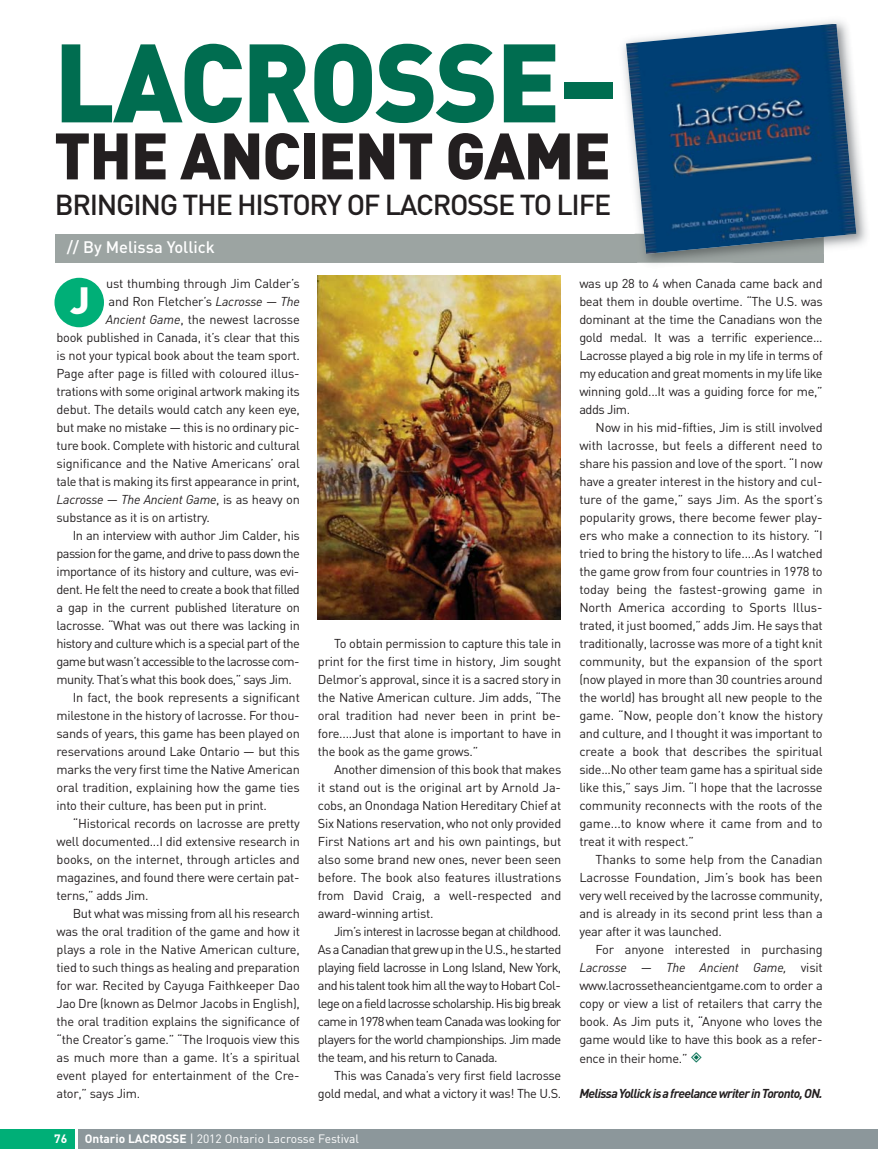
<style>
.page{position:relative;width:878px;height:1175px;background:#fff}
.page>*{position:absolute;margin:0;border:0;box-sizing:border-box;transform-origin:0 0}
.t1{font:900 109.5px "DIN";letter-spacing:-.02em;color:#006d50}
.t2{font:900 64.5px "DIN";letter-spacing:-.02em;color:#231f20}
.t3{font:900 37.5px "DIN";color:#fff}
.t4{font:500 28.5px "DIN";letter-spacing:-.045em;color:#231f20}
.t5{font:500 16.5px "DIN";color:#fff}
.t6{font:12.75px/18px "DIN";letter-spacing:-.02em;color:#231f20;text-align:justify}
.t7{font:12.75px "DIN";letter-spacing:-.04em;color:#231f20}
.t8{font:italic 700 12.75px "DIN";letter-spacing:-.05em;color:#231f20}
.t9{font:12.75px "DIN";letter-spacing:-.05em;color:#231f20}
.t10{font:12.75px "DIN";letter-spacing:-.045em;color:#231f20}
.t11{font:italic 12.75px "DIN";letter-spacing:-.02em;color:#231f20}
.t12{font:12px "DIN";color:#fff}
.t13{font:700 12px "DIN";color:#fff}
.s1{font-style:italic}
.s2{font-style:normal}
.s3{font-weight:700}
</style>
<div class="page">
<div style="left:0;top:1129px;width:75px;height:20px;background:#00af77"></div>
<div style="left:79px;top:1129px;width:799px;height:20px;background:#8c979b"></div>
<div style="left:55px;top:234px;width:768px;height:28px;background:#9ca4a2"></div>
<div style="left:54px;top:278px;width:50px;height:49px;background:#00af77;border-radius:50%"></div>
<img style="left:317px;top:275px;width:243px;height:344px">
<img style="left:623px;top:20px;width:244px;height:225px">
<img style="left:626px;top:24px;width:230px;height:229px">
<h1 class="t1" style="left:54px;top:44px;width:565px">LACROSSE–</h1>
<h2 class="t2" style="left:54px;top:133px;width:558px">THE ANCIENT GAME</h2>
<h3 class="t4" style="left:55px;top:195px;width:558px">BRINGING THE HISTORY OF LACROSSE TO LIFE</h3>
<p class="t5" style="left:67px;top:241px;width:150px">// By Melissa Yollick</p>
<p class="t6" style="left:106px;top:276px;width:195px">ust thumbing through Jim Calder’s</p>
<p class="t6" style="left:108px;top:294px;width:193px">and Ron Fletcher’s <span class="s1">Lacrosse — The</span></p>
<p class="t6" style="left:106px;top:312px;width:195px"><span class="s1">Ancient Game</span>, the newest lacrosse</p>
<p class="t6" style="left:57px;top:330px;width:245px">book published in Canada, it’s clear that this</p>
<p class="t6" style="left:57px;top:348px;width:245px">is not your typical book about the team sport.</p>
<p class="t6" style="left:57px;top:366px;width:244px">Page after page is filled with coloured illus-</p>
<p class="t6" style="left:57px;top:384px;width:245px">trations with some original artwork making its</p>
<p class="t6" style="left:57px;top:402px;width:245px">debut. The details would catch any keen eye,</p>
<p class="t6" style="left:57px;top:420px;width:245px">but make no mistake — this is no ordinary pic-</p>
<p class="t6" style="left:57px;top:438px;width:245px">ture book. Complete with historic and cultural</p>
<p class="t6" style="left:57px;top:456px;width:245px">significance and the Native Americans’ oral</p>
<p class="t6" style="left:57px;top:474px;width:245px">tale that is making its first appearance in print,</p>
<p class="t11" style="left:57px;top:495px;width:245px">Lacrosse — The Ancient Game<span class="s2">, is as heavy on</span></p>
<p class="t6" style="left:57px;top:510px;width:155px">substance as it is on artistry.</p>
<p class="t6" style="left:73px;top:528px;width:229px">In an interview with author Jim Calder, his</p>
<p class="t10" style="left:57px;top:549px;width:245px">passion for the game, and drive to pass down the</p>
<p class="t6" style="left:57px;top:564px;width:244px">importance of its history and culture, was evi-</p>
<p class="t7" style="left:57px;top:585px;width:245px">dent. He felt the need to create a book that filled</p>
<p class="t6" style="left:57px;top:600px;width:245px">a gap in the current published literature on</p>
<p class="t6" style="left:57px;top:618px;width:245px">lacrosse. “What was out there was lacking in</p>
<p class="t7" style="left:57px;top:639px;width:245px">history and culture which is a special part of the</p>
<p class="t9" style="left:57px;top:657px;width:244px">game but wasn’t accessible to the lacrosse com-</p>
<p class="t7" style="left:57px;top:675px;width:237px">munity. That’s what this book does,” says Jim.</p>
<p class="t6" style="left:73px;top:690px;width:229px">In fact, the book represents a significant</p>
<p class="t6" style="left:57px;top:708px;width:245px">milestone in the history of lacrosse. For thou-</p>
<p class="t6" style="left:57px;top:726px;width:245px">sands of years, this game has been played on</p>
<p class="t6" style="left:57px;top:744px;width:245px">reservations around Lake Ontario — but this</p>
<p class="t6" style="left:57px;top:762px;width:245px">marks the very first time the Native American</p>
<p class="t6" style="left:57px;top:780px;width:245px">oral tradition, explaining how the game ties</p>
<p class="t6" style="left:57px;top:798px;width:212px">into their culture, has been put in print.</p>
<p class="t6" style="left:73px;top:816px;width:229px">“Historical records on lacrosse are pretty</p>
<p class="t6" style="left:57px;top:834px;width:245px">well documented...I did extensive research in</p>
<p class="t6" style="left:57px;top:852px;width:245px">books, on the internet, through articles and</p>
<p class="t6" style="left:57px;top:870px;width:245px">magazines, and found there were certain pat-</p>
<p class="t6" style="left:57px;top:888px;width:94px">terns,” adds Jim.</p>
<p class="t6" style="left:73px;top:906px;width:229px">But what was missing from all his research</p>
<p class="t6" style="left:57px;top:924px;width:245px">was the oral tradition of the game and how it</p>
<p class="t6" style="left:57px;top:942px;width:245px">plays a role in the Native American culture,</p>
<p class="t6" style="left:57px;top:960px;width:245px">tied to such things as healing and preparation</p>
<p class="t6" style="left:57px;top:978px;width:245px">for war. Recited by Cayuga Faithkeeper Dao</p>
<p class="t6" style="left:57px;top:996px;width:245px">Jao Dre (known as Delmor Jacobs in English),</p>
<p class="t6" style="left:57px;top:1014px;width:245px">the oral tradition explains the significance of</p>
<p class="t6" style="left:57px;top:1032px;width:245px">“the Creator’s game.” “The Iroquois view this</p>
<p class="t6" style="left:57px;top:1050px;width:245px">as much more than a game. It’s a spiritual</p>
<p class="t6" style="left:57px;top:1068px;width:244px">event played for entertainment of the Cre-</p>
<p class="t6" style="left:57px;top:1086px;width:85px">ator,” says Jim.</p>
<h3 class="t3" style="left:70px;top:287px;width:21px">J</h3>
<p class="t6" style="left:318px;top:636px;width:245px;text-indent:16px">To obtain permission to capture this tale in print for the first time in history, Jim sought Delmor’s approval, since it is a sacred story in the Native American culture. Jim adds, “The oral tradition had never been in print be&shy;fore....Just that alone is important to have in the book as the game grows.”</p>
<p class="t6" style="left:318px;top:762px;width:245px;text-indent:16px">Another dimension of this book that makes it stand out is the original art by Arnold Ja&shy;cobs, an Onondaga Nation Hereditary Chief at Six Nations reservation, who not only provided First Nations art and his own paintings, but also some brand new ones, never been seen before. The book also features illustrations from David Craig, a well-respected and award-winning artist.</p>
<p class="t6" style="left:318px;top:924px;width:245px;text-indent:16px">Jim’s interest in lacrosse began at childhood.<br>As a Canadian that grew up in the U.S., he started playing field lacrosse in Long Island, New York, and his talent took him all the way to Hobart Col&shy;lege on a field lacrosse scholarship. His big break came in 1978 when team Canada was looking for players for the world championships. Jim made the team, and his return to Canada.</p>
<p class="t6" style="left:318px;top:1068px;width:245px;text-align:right">This was Canada’s very first field lacrosse gold medal, and what a victory it was! The U.S.</p>
<p class="t13" style="left:54px;top:1134px;width:15px">76</p>
<p class="t12" style="left:85px;top:1134px;width:276px"><span class="s3">Ontario LACROSSE</span> | 2012 Ontario Lacrosse Festival</p>
<p class="t6" style="left:579px;top:276px;width:245px">was up 28 to 4 when Canada came back and beat them in double overtime. “The U.S. was dominant at the time the Canadians won the gold medal. It was a terrific experience...<br>Lacrosse played a big role in my life in terms of my education and great moments in my life like winning gold...It was a guiding force for me,” adds Jim.</p>
<p class="t6" style="left:579px;top:420px;width:245px;text-indent:16px">Now in his mid-fifties, Jim is still involved with lacrosse, but feels a different need to share his passion and love of the sport. “I now have a greater interest in the history and cul&shy;ture of the game,” says Jim. As the sport’s popularity grows, there become fewer play&shy;ers who make a connection to its history. “I tried to bring the history to life....As I watched the game grow from four countries in 1978 to today being the fastest-growing game in North America according to Sports Illus&shy;trated, it just boomed,” adds Jim. He says that traditionally, lacrosse was more of a tight knit community, but the expansion of the sport (now played in more than 30 countries around the world) has brought all new people to the game. “Now, people don’t know the history and culture, and I thought it was important to create a book that describes the spiritual side...No other team game has a spiritual side like this,” says Jim. “I hope that the lacrosse community reconnects with the roots of the game...to know where it came from and to treat it with respect.”</p>
<p class="t6" style="left:579px;top:852px;width:245px;text-indent:16px">Thanks to some help from the Canadian Lacrosse Foundation, Jim’s book has been very well received by the lacrosse community, and is already in its second print less than a year after it was launched.</p>
<p class="t6" style="left:579px;top:942px;width:245px;text-indent:16px">For anyone interested in purchasing <span class="s1">Lacrosse — The Ancient Game,</span> visit www.lacrossetheancientgame.com to order a copy or view a list of retailers that carry the book. As Jim puts it, “Anyone who loves the game would like to have this book as a refer&shy;ence in their home.”</p>
<p class="t8" style="left:579px;top:1085px;width:245px">Melissa Yollick is a freelance writer in Toronto, ON.</p>
</div>
